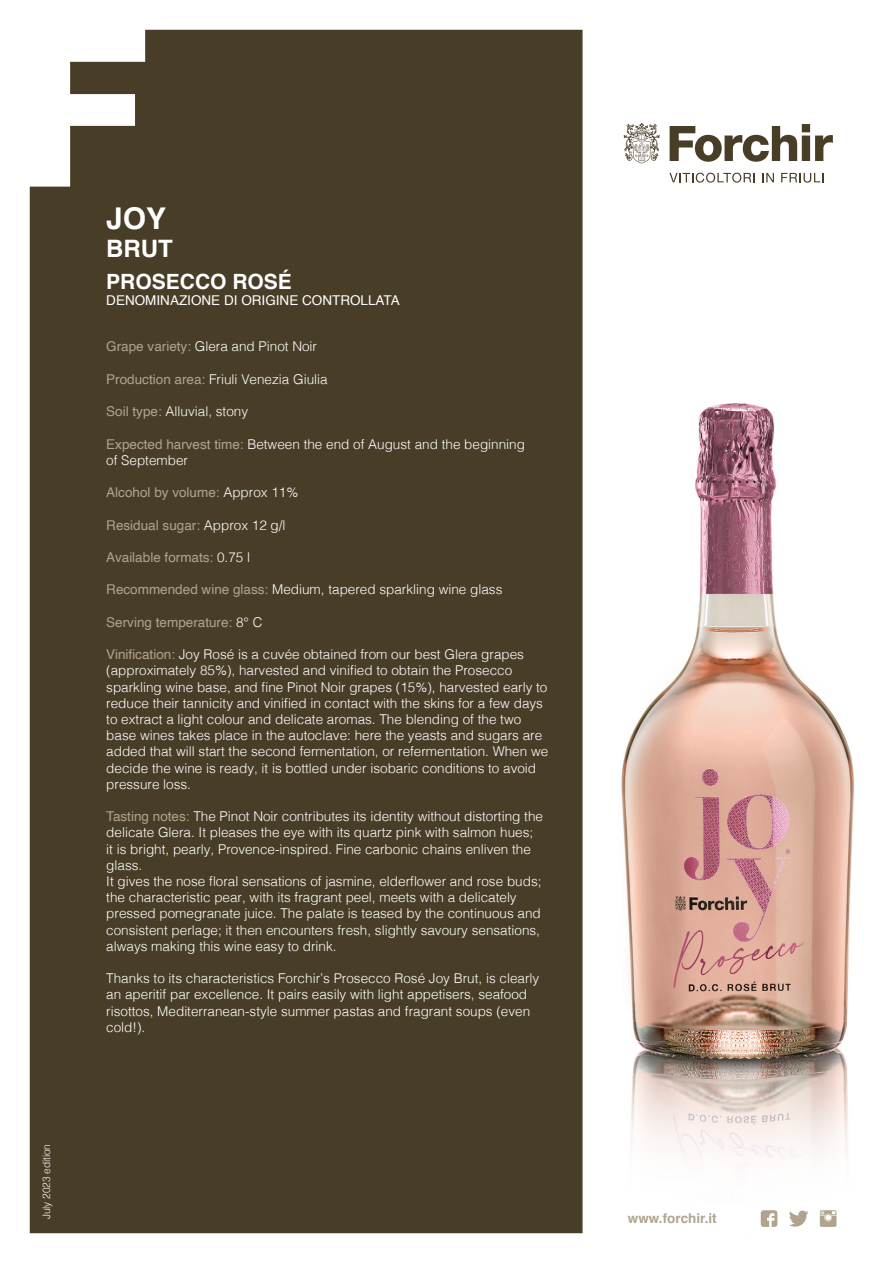
<style>
.page{position:relative;width:893px;height:1263px;background:#fff}
.page>*{position:absolute;margin:0;border:0;box-sizing:border-box;transform-origin:0 0}
.t1{font:700 30px "Helvetica";color:#fff}
.t2{font:700 24px "Helvetica";color:#fff}
.t3{font:700 21px "Helvetica";color:#fff}
.t4{font:300 13.5px/16.2px "Helvetica";color:#fff}
.t5{font:13.5px "Helvetica";color:#b0a48f}
.t6{font:13.5px "Helvetica";color:#fff}
.t7{font:700 13.5px "Helvetica";color:#b0a48f}
.t8{font:300 10.5px "Helvetica";color:#fff;scale:.95 1}
.s1{font-weight:400;color:#b0a48f}
.s2{font-weight:300;color:#fff}
</style>
<div class="page">
<img style="left:621px;top:403px;width:233px;height:823px">
<div style="left:30px;top:30px;width:553px;height:1203px;background:#483d27"></div>
<svg style="left:670px;top:124px;width:163px;height:38px"></svg>
<svg style="left:624px;top:123px;width:36px;height:40px"></svg>
<svg style="left:669px;top:173px;width:86px;height:10px"></svg>
<svg style="left:762px;top:173px;width:12px;height:9px"></svg>
<svg style="left:781px;top:173px;width:42px;height:10px"></svg>
<svg style="left:820px;top:1210px;width:16px;height:17px"></svg>
<svg style="left:761px;top:1210px;width:16px;height:17px"></svg>
<svg style="left:789px;top:1210px;width:19px;height:17px"></svg>
<p class="t8" style="left:37px;top:1219px;width:81px;rotate:-90deg">July 2023 edition</p>
<h1 class="t1" style="left:106px;top:194px;width:62px">JOY</h1>
<h2 class="t2" style="left:106px;top:229px;width:68px">BRUT</h2>
<h3 class="t3" style="left:106px;top:265px;width:187px">PROSECCO ROSÉ</h3>
<p class="t6" style="left:106px;top:290px;width:295px">DENOMINAZIONE DI ORIGINE CONTROLLATA</p>
<p class="t4" style="left:106px;top:338px;width:212px"><span class="s1">Grape variety:</span> Glera and Pinot Noir</p>
<p class="t4" style="left:106px;top:370px;width:223px"><span class="s1">Production area:</span> Friuli Venezia Giulia</p>
<p class="t4" style="left:106px;top:402px;width:143px"><span class="s1">Soil type:</span> Alluvial, stony</p>
<p class="t4" style="left:106px;top:435px;width:420px"><span class="s1">Expected harvest time:</span> Between the end of August and the beginning of September</p>
<p class="t5" style="left:106px;top:482px;width:194px">Alcohol by volume: <span class="s2">Approx 11%</span></p>
<p class="t5" style="left:106px;top:514px;width:181px">Residual sugar: <span class="s2">Approx 12 g/l</span></p>
<p class="t5" style="left:106px;top:547px;width:145px">Available formats: <span class="s2">0.75 l</span></p>
<p class="t4" style="left:106px;top:581px;width:398px"><span class="s1">Recommended wine glass:</span> Medium, tapered sparkling wine glass</p>
<p class="t5" style="left:106px;top:612px;width:158px">Serving temperature: <span class="s2">8° C</span></p>
<p class="t4" style="left:106px;top:645px;width:443px"><span class="s1">Vinification:</span> Joy Rosé is a cuvée obtained from our best Glera grapes (approximately 85%), harvested and vinified to obtain the Prosecco sparkling wine base, and fine Pinot Noir grapes (15%), harvested early to reduce their tannicity and vinified in contact with the skins for a few days to extract a light colour and delicate aromas. The blending of the two base wines takes place in the autoclave: here the yeasts and sugars are added that will start the second fermentation, or refermentation. When we decide the wine is ready, it is bottled under isobaric conditions to avoid pressure loss.</p>
<p class="t4" style="left:106px;top:807px;width:438px"><span class="s1">Tasting notes:</span> The Pinot Noir contributes its identity without distorting the delicate Glera. It pleases the eye with its quartz pink with salmon hues; it is bright, pearly, Provence-inspired. Fine carbonic chains enliven the glass.<br>It gives the nose floral sensations of jasmine, elderflower and rose buds; the characteristic pear, with its fragrant peel, meets with a delicately pressed pomegranate juice. The palate is teased by the continuous and consistent perlage; it then encounters fresh, slightly savoury sensations, always making this wine easy to drink.</p>
<p class="t4" style="left:106px;top:969px;width:434px">Thanks to its characteristics Forchir’s Prosecco Rosé Joy Brut, is clearly an aperitif par excellence. It pairs easily with light appetisers, seafood risottos, Mediterranean-style summer pastas and fragrant soups (even cold!).</p>
<p class="t7" style="left:628px;top:1207px;width:90px">www.forchir.it</p>
</div>
